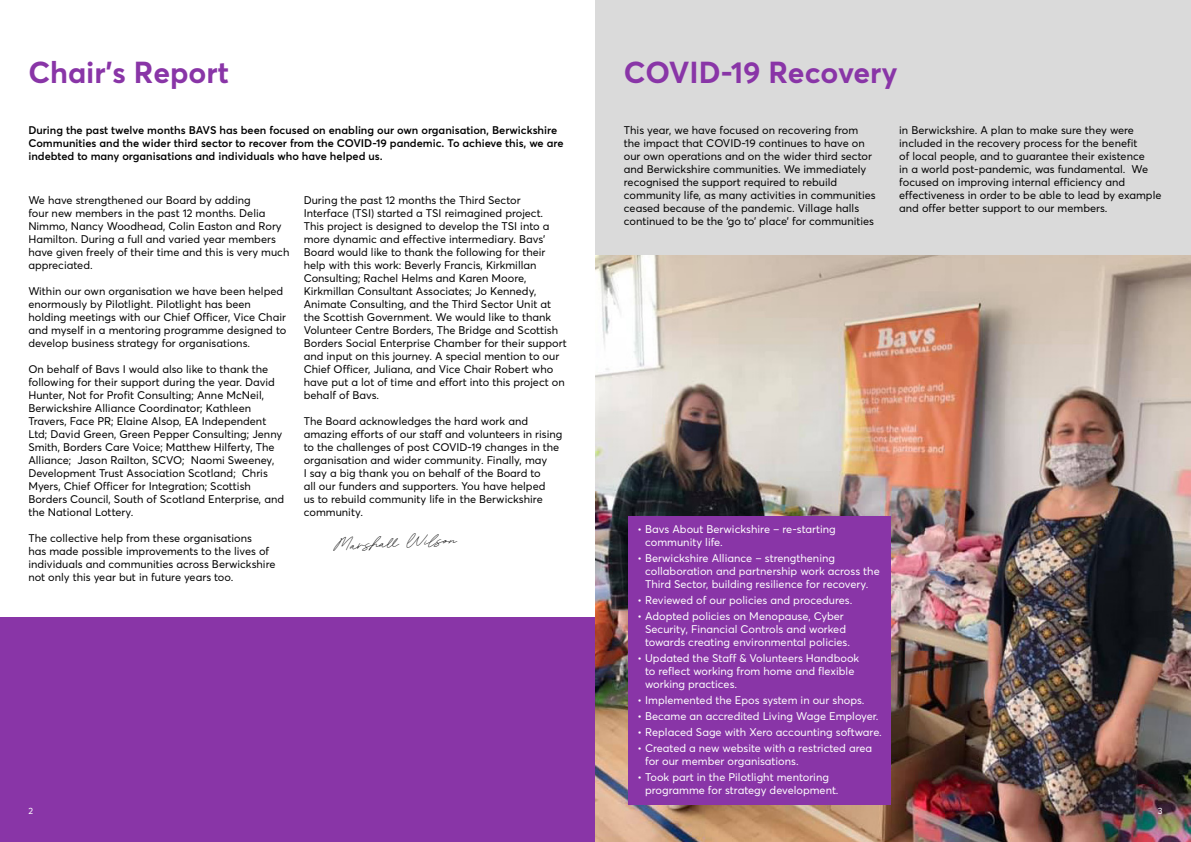
<style>
.page{position:relative;width:1191px;height:842px;background:#fff}
.page>*{position:absolute;margin:0;border:0;box-sizing:border-box;transform-origin:0 0}
.t1{font:700 30px "Averta";color:#8935a7}
.t2{font:16px "Amibata";color:#000}
.t3{font:11px/13px "Averta";color:#000}
.t4{font:11px/13px "Averta";color:#fff}
.t5{font:600 11px/13px "Averta";color:#000}
.t6{font:9px "Averta";color:#fff}
</style>
<div class="page">
<div style="left:595px;top:0;width:596px;height:256px;background:#dadada"></div>
<div style="left:0;top:617px;width:595px;height:225px;background:#8935a7"></div>
<img style="left:595px;top:256px;width:596px;height:586px">
<div style="left:629px;top:516px;width:262px;height:289px;background:#8935a7"></div>
<h1 class="t1" style="left:28px;top:53px;width:202px">Chair’s Report</h1>
<p class="t5" style="left:28px;top:123px;width:536px">During the past twelve months BAVS has been focused on enabling our own organisation, Berwickshire<br>Communities and the wider third sector to recover from the COVID-19 pandemic. To achieve this, we are indebted to many organisations and individuals who have helped us.</p>
<p class="t3" style="left:28px;top:193px;width:263px">We have strengthened our Board by adding<br>four new members in the past 12 months. Delia Nimmo, Nancy Woodhead, Colin Easton and Rory Hamilton. During a full and varied year members have given freely of their time and this is very much appreciated.</p>
<p class="t3" style="left:28px;top:284px;width:259px">Within our own organisation we have been helped enormously by Pilotlight. Pilotlight has been holding meetings with our Chief Officer, Vice Chair and myself in a mentoring programme designed to develop business strategy for organisations.</p>
<p class="t3" style="left:28px;top:362px;width:257px">On behalf of Bavs I would also like to thank the following for their support during the year. David Hunter, Not for Profit Consulting; Anne McNeil, Berwickshire Alliance Coordinator; Kathleen Travers, Face PR; Elaine Alsop, EA Independent Ltd; David Green, Green Pepper Consulting; Jenny Smith, Borders Care Voice; Matthew Hilferty, The Alliance; Jason Railton, SCVO; Naomi Sweeney, Development Trust Association Scotland; Chris Myers, Chief Officer for Integration; Scottish Borders Council, South of Scotland Enterprise, and the National Lottery.</p>
<p class="t3" style="left:28px;top:531px;width:249px">The collective help from these organisations<br>has made possible improvements to the lives of individuals and communities across Berwickshire not only this year but in future years too.</p>
<p class="t3" style="left:304px;top:193px;width:264px">During the past 12 months the Third Sector Interface (TSI) started a TSI reimagined project.<br>This project is designed to develop the TSI into a more dynamic and effective intermediary. Bavs’ Board would like to thank the following for their help with this work: Beverly Francis, Kirkmillan Consulting; Rachel Helms and Karen Moore, Kirkmillan Consultant Associates; Jo Kennedy, Animate Consulting, and the Third Sector Unit at the Scottish Government. We would like to thank Volunteer Centre Borders, The Bridge and Scottish Borders Social Enterprise Chamber for their support and input on this journey. A special mention to our Chief Officer, Juliana, and Vice Chair Robert who have put a lot of time and effort into this project on behalf of Bavs.</p>
<p class="t3" style="left:304px;top:414px;width:260px">The Board acknowledges the hard work and amazing efforts of our staff and volunteers in rising to the challenges of post COVID-19 changes in the organisation and wider community. Finally, may<br>I say a big thank you on behalf of the Board to<br>all our funders and supporters. You have helped<br>us to rebuild community life in the Berwickshire community.</p>
<h2 class="t2" style="left:332px;top:534px;width:125px;rotate:-3deg">Marshall Wilson</h2>
<h1 class="t1" style="left:624px;top:53px;width:275px">COVID-19 Recovery</h1>
<p class="t3" style="left:624px;top:123px;width:253px">This year, we have focused on recovering from the impact that COVID-19 continues to have on our own operations and on the wider third sector and Berwickshire communities. We immediately recognised the support required to rebuild community life, as many activities in communities ceased because of the pandemic. Village halls continued to be the ‘go to’ place’ for communities</p>
<p class="t3" style="left:899px;top:123px;width:264px">in Berwickshire. A plan to make sure they were included in the recovery process for the benefit<br>of local people, and to guarantee their existence<br>in a world post-pandemic, was fundamental. We focused on improving internal efficiency and effectiveness in order to be able to lead by example and offer better support to our members.</p>
<p class="t4" style="left:645px;top:522px;width:192px;text-indent:-8px">• Bavs About Berwickshire – re-starting community life.</p>
<p class="t4" style="left:645px;top:551px;width:236px;text-indent:-8px">• Berwickshire Alliance – strengthening collaboration and partnership work across the<br>Third Sector, building resilience for recovery.</p>
<p class="t4" style="left:637px;top:593px;width:216px">• Reviewed of our policies and procedures.</p>
<p class="t4" style="left:645px;top:609px;width:206px;text-indent:-8px">• Adopted policies on Menopause, Cyber<br>Security, Financial Controls and worked towards creating environmental policies.</p>
<p class="t4" style="left:645px;top:651px;width:216px;text-indent:-8px">• Updated the Staff &amp; Volunteers Handbook to reflect working from home and flexible working practices.</p>
<p class="t4" style="left:637px;top:693px;width:228px">• Implemented the Epos system in our shops.</p>
<p class="t4" style="left:637px;top:709px;width:242px">• Became an accredited Living Wage Employer.</p>
<p class="t4" style="left:637px;top:725px;width:246px">• Replaced Sage with Xero accounting software.</p>
<p class="t4" style="left:645px;top:741px;width:229px;text-indent:-8px">• Created a new website with a restricted area for our member organisations.</p>
<p class="t4" style="left:645px;top:770px;width:195px;text-indent:-8px">• Took part in the Pilotlight mentoring programme for strategy development.</p>
<p class="t6" style="left:28px;top:805px;width:6px">2</p>
<p class="t6" style="left:1157px;top:805px;width:6px">3</p>
</div>
